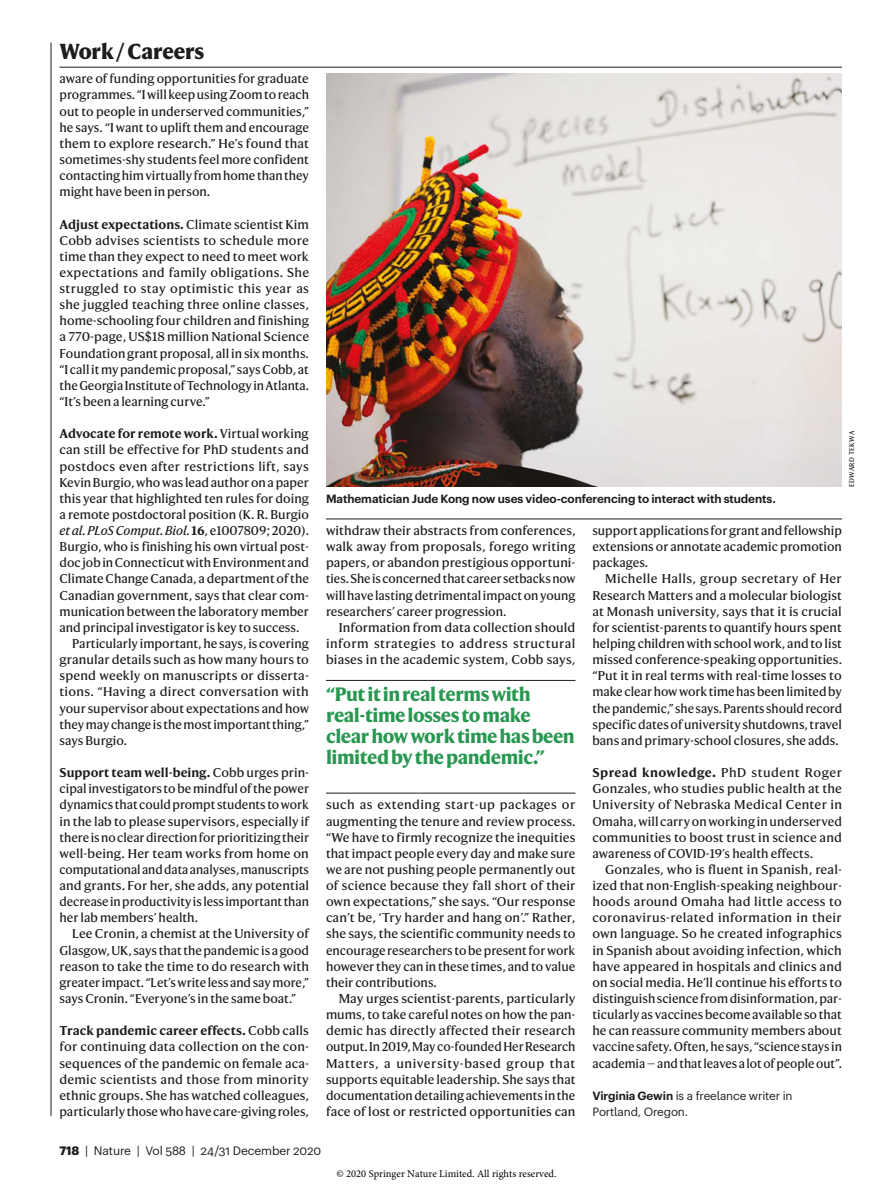
<style>
.page{position:relative;width:893px;height:1187px;background:#fff}
.page>*{position:absolute;margin:0;border:0;box-sizing:border-box;transform-origin:0 0}
.t1{font:800 21px "Harding";letter-spacing:-.01em;color:#1d1d1b}
.t2{font:700 18.75px/21px "Harding Text";letter-spacing:-.025em;color:#299751}
.t3{font:12.3px/16.2px "Harding Text";color:#1d1d1b;text-align:justify}
.t4{font:12.3px "Harding Text";letter-spacing:.02em;color:#1d1d1b}
.t5{font:italic 12.3px "Harding Text";color:#1d1d1b}
.t6{font:600 12.3px "Harding Text";color:#1d1d1b}
.t7{font:12px "Graphik Naturel";letter-spacing:-.01em;color:#1d1d1b}
.t8{font:600 11.7px "Graphik Naturel";letter-spacing:-.005em;color:#1d1d1b}
.t9{font:11.7px/16px "Graphik Naturel";letter-spacing:-.01em;color:#1d1d1b}
.t10{font:10.5px "Minion Pro";color:#000}
.t11{font:6.75px "Harding Text";letter-spacing:.05em;color:#1d1d1b}
.s1{font-weight:600}
.s2{font-weight:400}
.s3{font-weight:600;font-style:normal}
.s4{font-style:normal}
.s5{font-weight:700}
</style>
<div class="page">
<img style="left:326px;top:73px;width:516px;height:413px">
<hr style="left:326px;top:792px;width:249px;height:1px;background:#1d1d1b">
<hr style="left:326px;top:680px;width:249px;height:1px;background:#1d1d1b">
<hr style="left:326px;top:518px;width:516px;height:1px;background:#1d1d1b">
<hr style="left:51px;top:43px;width:1px;height:1072px;background:#1d1d1b">
<hr style="left:60px;top:67px;width:782px;height:1px;background:#1d1d1b">
<h1 class="t1" style="left:60px;top:39px;width:146px">Work / Careers</h1>
<p class="t3" style="left:60px;top:71px;width:251px">aware of funding opportunities for graduate programmes. “I will keep using Zoom to reach out to people in underserved communities,” he says. “I want to uplift them and encourage them to explore research.” He’s found that sometimes-shy students feel more confident contacting him virtually from home than they might have been in person.</p>
<p class="t3" style="left:60px;top:216px;width:251px"><span class="s1">Adjust expectations.</span> Climate scientist Kim Cobb advises scientists to schedule more time than they expect to need to meet work expectations and family obligations. She struggled to stay optimistic this year as she juggled teaching three online classes, home-schooling four children and finishing a 770-page, US$18 million National Science Foundation grant proposal, all in six months. “I call it my pandemic proposal,” says Cobb, at the Georgia Institute of Technology in Atlanta. “It’s been a learning curve.”</p>
<p class="t6" style="left:60px;top:426px;width:251px">Advocate for remote work. <span class="s2">Virtual working</span></p>
<p class="t3" style="left:60px;top:442px;width:251px">can still be effective for PhD students and</p>
<p class="t4" style="left:60px;top:458px;width:251px">postdocs even after restrictions lift, says</p>
<p class="t3" style="left:60px;top:474px;width:251px">Kevin Burgio, who was lead author on a paper</p>
<p class="t3" style="left:60px;top:490px;width:251px">this year that highlighted ten rules for doing</p>
<p class="t3" style="left:60px;top:506px;width:251px">a remote postdoctoral position (K. R. Burgio</p>
<p class="t5" style="left:60px;top:523px;width:251px">et al. PLoS Comput. Biol. <span class="s3">16</span><span class="s4">, e1007809; 2020).</span></p>
<p class="t3" style="left:60px;top:539px;width:251px">Burgio, who is finishing his own virtual post-</p>
<p class="t3" style="left:60px;top:555px;width:251px">doc job in Connecticut with Environment and</p>
<p class="t3" style="left:60px;top:571px;width:251px">Climate Change Canada, a department of the</p>
<p class="t3" style="left:60px;top:587px;width:251px">Canadian government, says that clear com-</p>
<p class="t3" style="left:60px;top:603px;width:251px">munication between the laboratory member</p>
<p class="t3" style="left:60px;top:619px;width:241px">and principal investigator is key to success.</p>
<p class="t3" style="left:72px;top:635px;width:238px">Particularly important, he says, is covering</p>
<p class="t3" style="left:60px;top:651px;width:251px">granular details such as how many hours to</p>
<p class="t3" style="left:60px;top:668px;width:251px">spend weekly on manuscripts or disserta-</p>
<p class="t4" style="left:60px;top:684px;width:251px">tions. “Having a direct conversation with</p>
<p class="t3" style="left:60px;top:700px;width:251px">your supervisor about expectations and how</p>
<p class="t3" style="left:60px;top:716px;width:251px">they may change is the most important thing,”</p>
<p class="t3" style="left:60px;top:732px;width:69px">says Burgio.</p>
<p class="t3" style="left:60px;top:764px;width:251px"><span class="s1">Support team well-being.</span> Cobb urges prin&shy;cipal investigators to be mindful of the power dynamics that could prompt students to work in the lab to please supervisors, especially if there is no clear direction for prioritizing their well-being. Her team works from home on computational and data analyses, manuscripts and grants. For her, she adds, any potential decrease in productivity is less important than her lab members’ health.</p>
<p class="t3" style="left:60px;top:926px;width:251px;text-indent:13px">Lee Cronin, a chemist at the University of Glasgow, UK, says that the pandemic is a good reason to take the time to do research with greater impact. “Let’s write less and say more,” says Cronin. “Everyone’s in the same boat.”</p>
<p class="t3" style="left:60px;top:1022px;width:251px"><span class="s1">Track pandemic career effects.</span> Cobb calls for continuing data collection on the con&shy;sequences of the pandemic on female aca&shy;demic scientists and those from minority ethnic groups. She has watched colleagues, particularly those who have care-giving roles,</p>
<p class="t8" style="left:326px;top:489px;width:451px">Mathematician Jude Kong now uses video-conferencing to interact with students.</p>
<p class="t11" style="left:848px;top:486px;width:57px;rotate:-90deg">EDWARD TEKWA</p>
<p class="t3" style="left:326px;top:522px;width:251px">withdraw their abstracts from conferences, walk away from proposals, forego writing papers, or abandon prestigious opportuni&shy;ties. She is concerned that career setbacks now will have lasting detrimental impact on young researchers’ career progression.</p>
<p class="t3" style="left:326px;top:619px;width:251px;text-indent:13px">Information from data collection should inform strategies to address structural biases in the academic system, Cobb says,</p>
<h2 class="t2" style="left:326px;top:684px;width:250px">“Put it in real terms with real-time losses to make clear how work time has been limited by the pandemic.”</h2>
<p class="t3" style="left:326px;top:797px;width:251px">such as extending start-up packages or augmenting the tenure and review process. “We have to firmly recognize the inequities that impact people every day and make sure we are not pushing people permanently out of science because they fall short of their own expectations,” she says. “Our response can’t be, ‘Try harder and hang on’.” Rather, she says, the scientific community needs to encourage researchers to be present for work however they can in these times, and to value their contributions.</p>
<p class="t3" style="left:326px;top:990px;width:251px;text-indent:13px">May urges scientist-parents, particularly mums, to take careful notes on how the pan&shy;demic has directly affected their research output. In 2019, May co-founded Her Research Matters, a university-based group that supports equitable leadership. She says that documentation detailing achievements in the face of lost or restricted opportunities can</p>
<p class="t3" style="left:592px;top:523px;width:251px">support applications for grant and fellowship extensions or annotate academic promotion packages.</p>
<p class="t3" style="left:592px;top:571px;width:251px;text-indent:13px">Michelle Halls, group secretary of Her Research Matters and a molecular biologist at Monash university, says that it is crucial for scientist-parents to quantify hours spent helping children with school work, and to list missed conference-speaking opportunities. “Put it in real terms with real-time losses to make clear how work time has been limited by the pandemic,” she says. Parents should record specific dates of university shutdowns, travel bans and primary-school closures, she adds.</p>
<p class="t3" style="left:592px;top:764px;width:251px"><span class="s1">Spread knowledge</span><span class="s5">.</span> PhD student Roger Gonzales, who studies public health at the University of Nebraska Medical Center in Omaha, will carry on working in underserved communities to boost trust in science and awareness of COVID-19’s health effects.</p>
<p class="t3" style="left:592px;top:861px;width:251px;text-indent:13px">Gonzales, who is fluent in Spanish, real&shy;ized that non-English-speaking neighbour&shy;hoods around Omaha had little access to coronavirus-related information in their own language. So he created infographics in Spanish about avoiding infection, which have appeared in hospitals and clinics and on social media. He’ll continue his efforts to distinguish science from disinformation, par&shy;ticularly as vaccines become available so that he can reassure community members about vaccine safety. Often, he says, “science stays in academia — and that leaves a lot of people out”.</p>
<p class="t9" style="left:592px;top:1086px;width:202px"><span class="s1">Virginia Gewin</span> is a freelance writer in<br>Portland, Oregon.</p>
<p class="t7" style="left:60px;top:1141px;width:263px"><span class="s5">718</span> | Nature | Vol 588 | 24/31 December 2020</p>
<p class="t10" style="left:336px;top:1166px;width:222px">© 2020 Springer Nature Limited. All rights reserved.</p>
</div>
